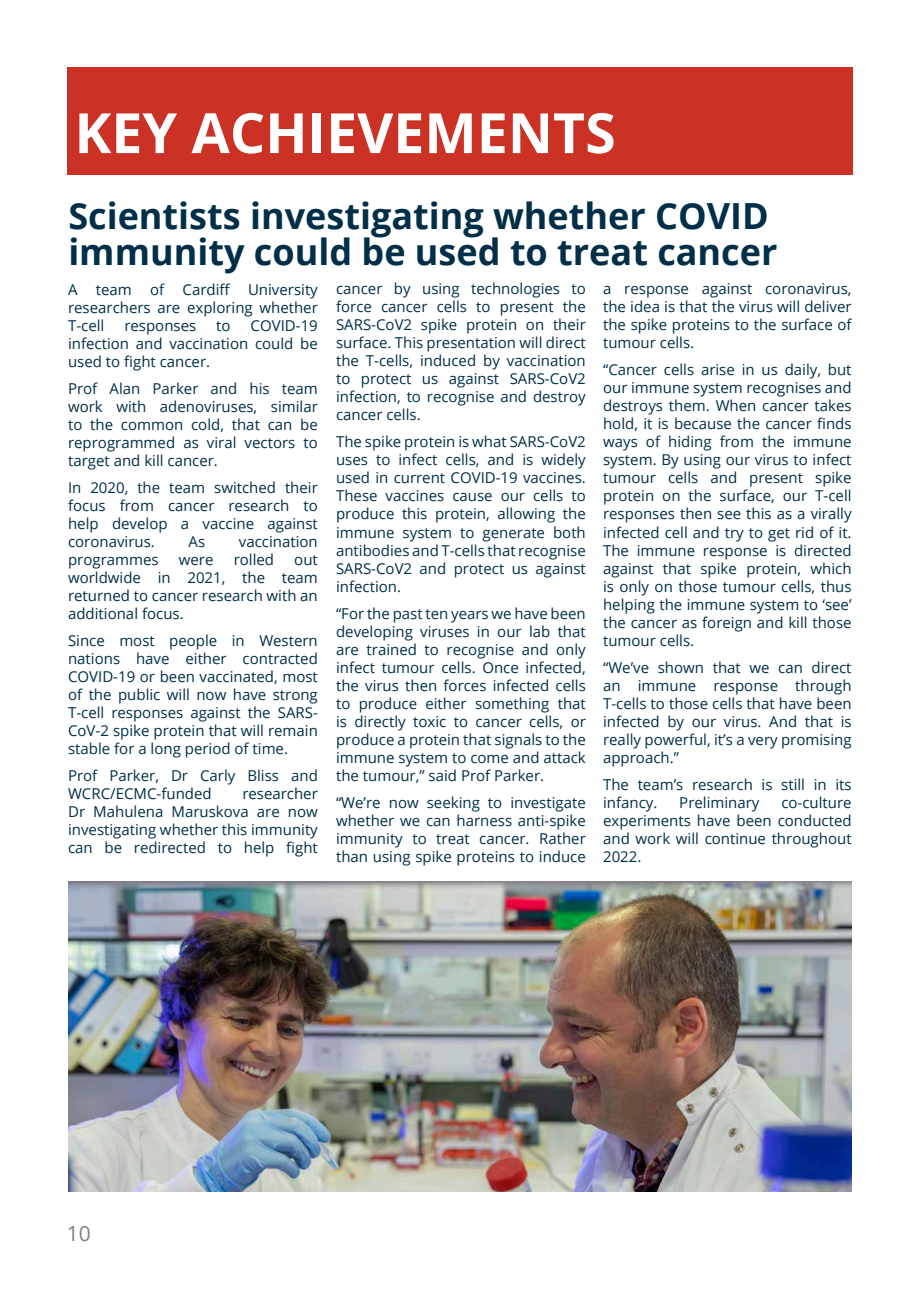
<style>
.page{position:relative;width:919px;height:1289px;background:#fff}
.page>*{position:absolute;margin:0;border:0;box-sizing:border-box;transform-origin:0 0}
.t1{font:700 55.5px "Open Sans";color:#fff}
.t2{font:700 36px/36px "Open Sans";color:#012f48}
.t3{font:21px "Open Sans";color:#808285}
.Booklet_grey_text{font:15px/18px "Open Sans";color:#012f48;text-align:justify}
</style>
<div class="page">
<div style="left:67px;top:67px;width:785px;height:107px;background:#cc3125"></div>
<img style="left:69px;top:881px;width:782px;height:310px">
<p class="t1" style="left:74px;top:94px;width:542px">KEY ACHIEVEMENTS</p>
<p class="t2" style="left:68px;top:197px;width:710px">Scientists investigating whether COVID immunity could be used to treat cancer</p>
<p class="Booklet_grey_text" style="left:68px;top:280px;width:251px">A team of Cardiff University researchers are exploring whether T-cell</p>
<p class="Booklet_grey_text" style="left:336px;top:279px;width:251px">cancer by using technologies to force cancer cells to present the SARS-CoV2 spike protein on their surface. This presentation will direct the T-cells, induced by vaccination to protect us against SARS-CoV2 infection, to recognise and destroy cancer cells.</p>
<p class="Booklet_grey_text" style="left:336px;top:432px;width:251px">The spike protein is what SARS-CoV2 uses to infect cells, and is widely used in current COVID-19 vaccines.<br>These vaccines cause our cells to produce this protein, allowing the immune system to generate both antibodies and T-cells that recognise SARS-CoV2 and protect us against infection.</p>
<p class="Booklet_grey_text" style="left:336px;top:603px;width:251px">“For the past ten years we have been developing viruses in our lab that are trained to recognise and only infect tumour cells. Once infected, the virus then forces infected cells to produce either something that is directly toxic to cancer cells, or produce a protein that signals to the immune system to come and attack the tumour,” said Prof Parker.</p>
<p class="Booklet_grey_text" style="left:336px;top:792px;width:251px">“We’re now seeking to investigate whether we can harness anti-spike immunity to treat cancer. Rather than using spike proteins to induce</p>
<p class="Booklet_grey_text" style="left:603px;top:279px;width:250px">a response against coronavirus, the idea is that the virus will deliver the spike proteins to the surface of tumour cells.</p>
<p class="Booklet_grey_text" style="left:603px;top:360px;width:250px">“Cancer cells arise in us daily, but our immune system recognises and destroys them. When cancer takes hold, it is because the cancer finds ways of hiding from the immune system. By using our virus to infect tumour cells and present spike protein on the surface, our T-cell responses then see this as a virally infected cell and try to get rid of it.<br>The immune response is directed against that spike protein, which is only on those tumour cells, thus helping the immune system to ‘see’ the cancer as foreign and kill those tumour cells.</p>
<p class="Booklet_grey_text" style="left:603px;top:657px;width:250px">“We’ve shown that we can direct an immune response through T-cells to those cells that have been infected by our virus. And that is really powerful, it’s a very promising approach.”</p>
<p class="Booklet_grey_text" style="left:603px;top:774px;width:250px">The team’s research is still in its infancy.</p>
<p class="Booklet_grey_text" style="left:68px;top:316px;width:251px;text-indent:182px">COVID-19 infection and vaccination could be used to fight cancer.</p>
<p class="Booklet_grey_text" style="left:68px;top:379px;width:251px">Prof Alan Parker and his team work with adenoviruses, similar to the common cold, that can be reprogrammed as viral vectors to target and kill cancer.</p>
<p class="Booklet_grey_text" style="left:68px;top:478px;width:251px">In 2020, the team switched their focus from cancer research to help develop a vaccine against coronavirus.</p>
<p class="Booklet_grey_text" style="left:124px;top:316px;width:73px">responses</p>
<p class="Booklet_grey_text" style="left:216px;top:316px;width:16px">to</p>
<p class="Booklet_grey_text" style="left:188px;top:532px;width:18px">As</p>
<p class="Booklet_grey_text" style="left:239px;top:532px;width:80px">vaccination</p>
<p class="Booklet_grey_text" style="left:68px;top:550px;width:92px">programmes</p>
<p class="Booklet_grey_text" style="left:179px;top:550px;width:36px">were</p>
<p class="Booklet_grey_text" style="left:234px;top:550px;width:42px">rolled</p>
<p class="Booklet_grey_text" style="left:68px;top:550px;width:251px;text-indent:226px">out worldwide in 2021, the team returned to cancer research with an additional focus.</p>
<p class="Booklet_grey_text" style="left:68px;top:631px;width:251px">Since most people in Western nations have either contracted COVID-19 or been vaccinated, most of the public will now have strong T-cell responses against the SARS-CoV-2 spike protein that will remain stable for a long period of time.</p>
<p class="Booklet_grey_text" style="left:68px;top:766px;width:251px">Prof Parker, Dr Carly Bliss and<br>WCRC/ECMC-funded</p>
<p class="Booklet_grey_text" style="left:68px;top:784px;width:251px;text-indent:174px">researcher Dr Mahulena Maruskova are now investigating whether this immunity can be redirected to help fight</p>
<p class="Booklet_grey_text" style="left:603px;top:792px;width:250px;text-indent:178px">co-culture experiments have been conducted and work will continue throughout 2022.</p>
<p class="Booklet_grey_text" style="left:679px;top:792px;width:82px">Preliminary</p>
<h3 class="t3" style="left:67px;top:1219px;width:26px">10</h3>
</div>
